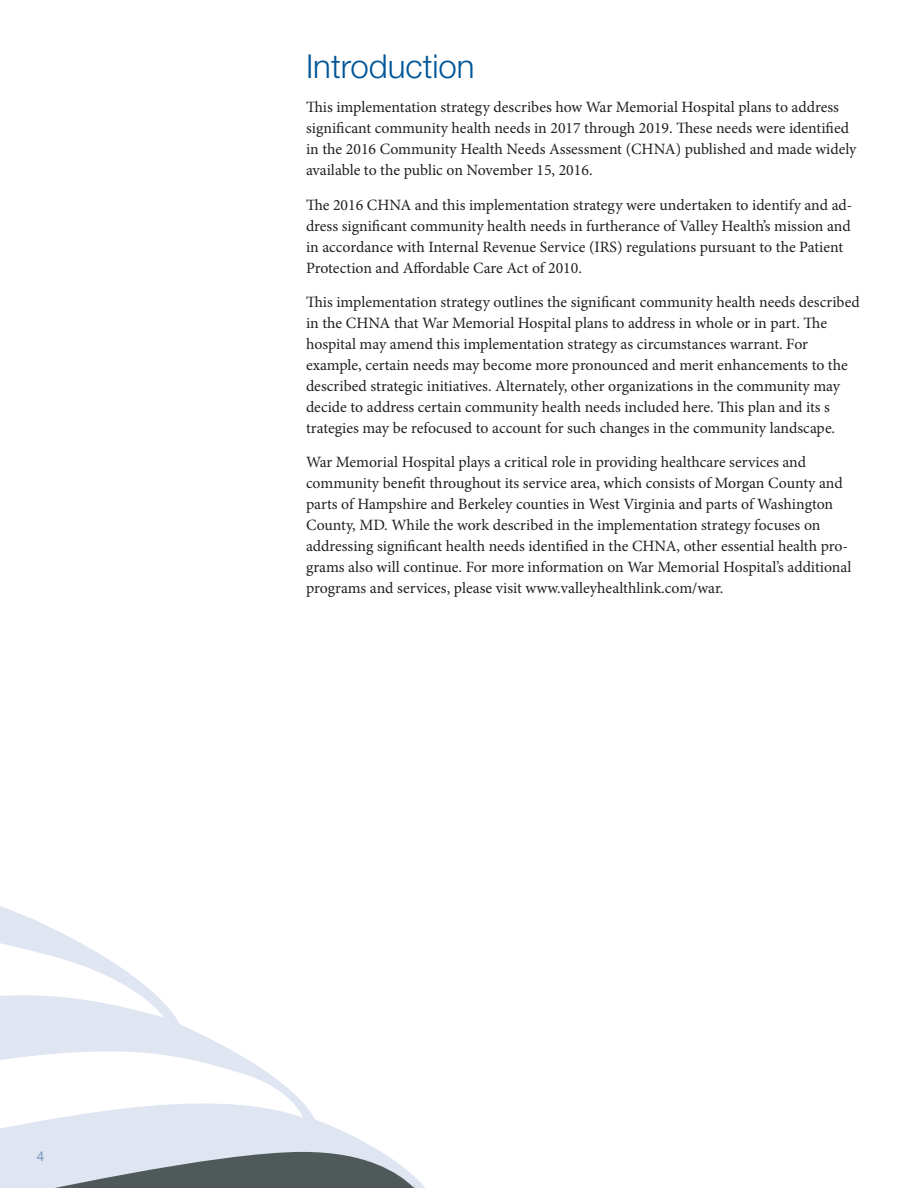
<style>
.page{position:relative;width:918px;height:1188px;background:#fff}
.page>*{position:absolute;margin:0;border:0;box-sizing:border-box;transform-origin:0 0}
.t1{font:300 33px "Helvetica Neue LT Std";color:#015698}
.t2{font:15.75px/21px "Minion Pro";color:#231f20}
.t3{font:13.5px "Helvetica Neue LT Std";color:#7593c2}
</style>
<div class="page">
<svg style="left:0;top:906px;width:416px;height:282px"></svg>
<p class="t3" style="left:37px;top:1148px;width:9px">4</p>
<h1 class="t1" style="left:306px;top:46px;width:170px">Introduction</h1>
<p class="t2" style="left:306px;top:97px;width:552px">This implementation strategy describes how War Memorial Hospital plans to address significant community health needs in 2017 through 2019. These needs were identified in the 2016 Community Health Needs Assessment (CHNA) published and made widely available to the public on November 15, 2016.</p>
<p class="t2" style="left:306px;top:194px;width:548px">The 2016 CHNA and this implementation strategy were undertaken to identify and ad&shy;dress significant community health needs in furtherance of Valley Health’s mission and in accordance with Internal Revenue Service (IRS) regulations pursuant to the Patient Protection and Affordable Care Act of 2010.</p>
<p class="t2" style="left:306px;top:292px;width:555px">This implementation strategy outlines the significant community health needs described in the CHNA that War Memorial Hospital plans to address in whole or in part. The hospital may amend this implementation strategy as circumstances warrant. For example, certain needs may become more pronounced and merit enhancements to the described strategic initiatives. Alternately, other organizations in the community may decide to address certain community health needs included here. This plan and its s trategies may be refocused to account for such changes in the community landscape.</p>
<p class="t2" style="left:306px;top:452px;width:547px">War Memorial Hospital plays a critical role in providing healthcare services and community benefit throughout its service area, which consists of Morgan County and parts of Hampshire and Berkeley counties in West Virginia and parts of Washington County, MD. While the work described in the implementation strategy focuses on addressing significant health needs identified in the CHNA, other essential health pro&shy;grams also will continue. For more information on War Memorial Hospital’s additional programs and services, please visit www.valleyhealthlink.com/war.</p>
</div>
